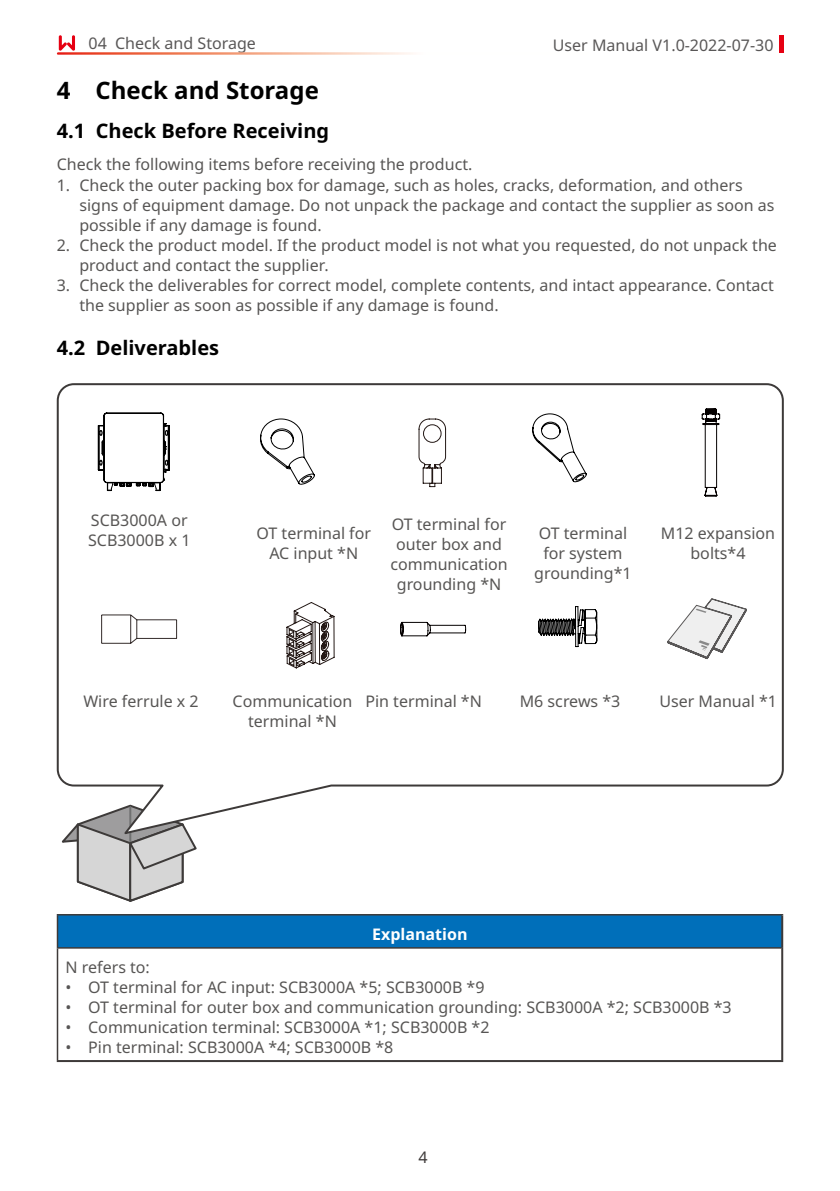
<style>
.page{position:relative;width:840px;height:1191px;background:#fff}
.page>*{position:absolute;margin:0;border:0;box-sizing:border-box;transform-origin:0 0}
.t1{font:700 24px "Noto Sans";color:#000}
.t2{font:700 20px "Noto Sans";color:#000}
.t3{font:16px/20px "Noto Sans";color:#575554}
.t4{font:16px "Noto Sans";color:#595757}
.t5{font:700 16px "Noto Sans";color:#fff}
.t6{font:16px "Noto Sans";color:#3e3a39}
</style>
<div class="page">
<svg style="left:779px;top:35px;width:3px;height:18px"></svg>
<svg style="left:59px;top:35px;width:16px;height:16px"></svg>
<svg style="left:61px;top:836px;width:136px;height:66px"></svg>
<svg style="left:56px;top:383px;width:728px;height:453px"></svg>
<svg style="left:101px;top:613px;width:76px;height:31px"></svg>
<svg style="left:531px;top:405px;width:56px;height:8px"></svg>
<svg style="left:259px;top:413px;width:339px;height:239px"></svg>
<svg style="left:700px;top:407px;width:20px;height:90px"></svg>
<svg style="left:98px;top:412px;width:72px;height:79px"></svg>
<svg style="left:666px;top:597px;width:81px;height:65px"></svg>
<svg style="left:286px;top:602px;width:48px;height:67px"></svg>
<div style="left:57px;top:914px;width:724px;height:34px;background:#006fba"></div>
<hr style="left:57px;top:914px;width:725px;height:1px;background:#3e3a39">
<hr style="left:57px;top:915px;width:1px;height:32px;background:#3e3a39">
<hr style="left:57px;top:947px;width:723px;height:1px;background:#3e3a39">
<hr style="left:57px;top:948px;width:1px;height:112px;background:#3e3a39">
<hr style="left:780px;top:915px;width:2px;height:33px;background:#3e3a39">
<hr style="left:780px;top:948px;width:2px;height:112px;background:#3e3a39">
<hr style="left:57px;top:1060px;width:725px;height:2px;background:#3e3a39">
<p class="t4" style="left:88px;top:32px;width:169px">04 Check and Storage</p>
<p class="t4" style="left:552px;top:33px;width:222px">User Manual V1.0-2022-07-30</p>
<h1 class="t1" style="left:57px;top:74px;width:263px">4 Check and Storage</h1>
<p class="t2" style="left:57px;top:116px;width:274px">4.1 Check Before Receiving</p>
<p class="t3" style="left:57px;top:155px;width:417px">Check the following items before receiving the product.</p>
<p class="t3" style="left:79px;top:175px;width:696px;text-indent:-23px">1. Check the outer packing box for damage, such as holes, cracks, deformation, and others signs of equipment damage. Do not unpack the package and contact the supplier as soon as possible if any damage is found.</p>
<p class="t3" style="left:79px;top:235px;width:698px;text-indent:-23px">2. Check the product model. If the product model is not what you requested, do not unpack the product and contact the supplier.</p>
<p class="t3" style="left:79px;top:275px;width:695px;text-indent:-23px">3. Check the deliverables for correct model, complete contents, and intact appearance. Contact the supplier as soon as possible if any damage is found.</p>
<p class="t2" style="left:57px;top:334px;width:164px">4.2 Deliverables</p>
<p class="t3" style="left:88px;top:511px;width:104px">SCB3000A or<br>SCB3000B x 1</p>
<p class="t3" style="left:256px;top:523px;width:116px;text-align:center">OT terminal for<br>AC input *N</p>
<p class="t3" style="left:390px;top:515px;width:119px;text-align:center">OT terminal for outer box and communication grounding *N</p>
<p class="t3" style="left:660px;top:523px;width:116px;text-align:center">M12 expansion bolts*4</p>
<p class="t3" style="left:534px;top:523px;width:99px;text-align:center">OT terminal for system grounding*1</p>
<p class="t3" style="left:83px;top:692px;width:117px">Wire ferrule x 2</p>
<p class="t3" style="left:232px;top:692px;width:121px">Communication</p>
<p class="t3" style="left:659px;top:692px;width:119px">User Manual *1</p>
<p class="t3" style="left:248px;top:712px;width:90px">terminal *N</p>
<p class="t3" style="left:365px;top:692px;width:118px">Pin terminal *N</p>
<p class="t3" style="left:519px;top:692px;width:102px">M6 screws *3</p>
<p class="t5" style="left:372px;top:922px;width:97px">Explanation</p>
<p class="t3" style="left:65px;top:957px;width:86px">N refers to:</p>
<p class="t3" style="left:65px;top:977px;width:420px">• OT terminal for AC input: SCB3000A *5; SCB3000B *9</p>
<p class="t3" style="left:65px;top:997px;width:667px">• OT terminal for outer box and communication grounding: SCB3000A *2; SCB3000B *3</p>
<p class="t3" style="left:65px;top:1017px;width:425px">• Communication terminal: SCB3000A *1; SCB3000B *2</p>
<p class="t3" style="left:65px;top:1037px;width:329px">• Pin terminal: SCB3000A *4; SCB3000B *8</p>
<p class="t6" style="left:418px;top:1146px;width:11px">4</p>
</div>
